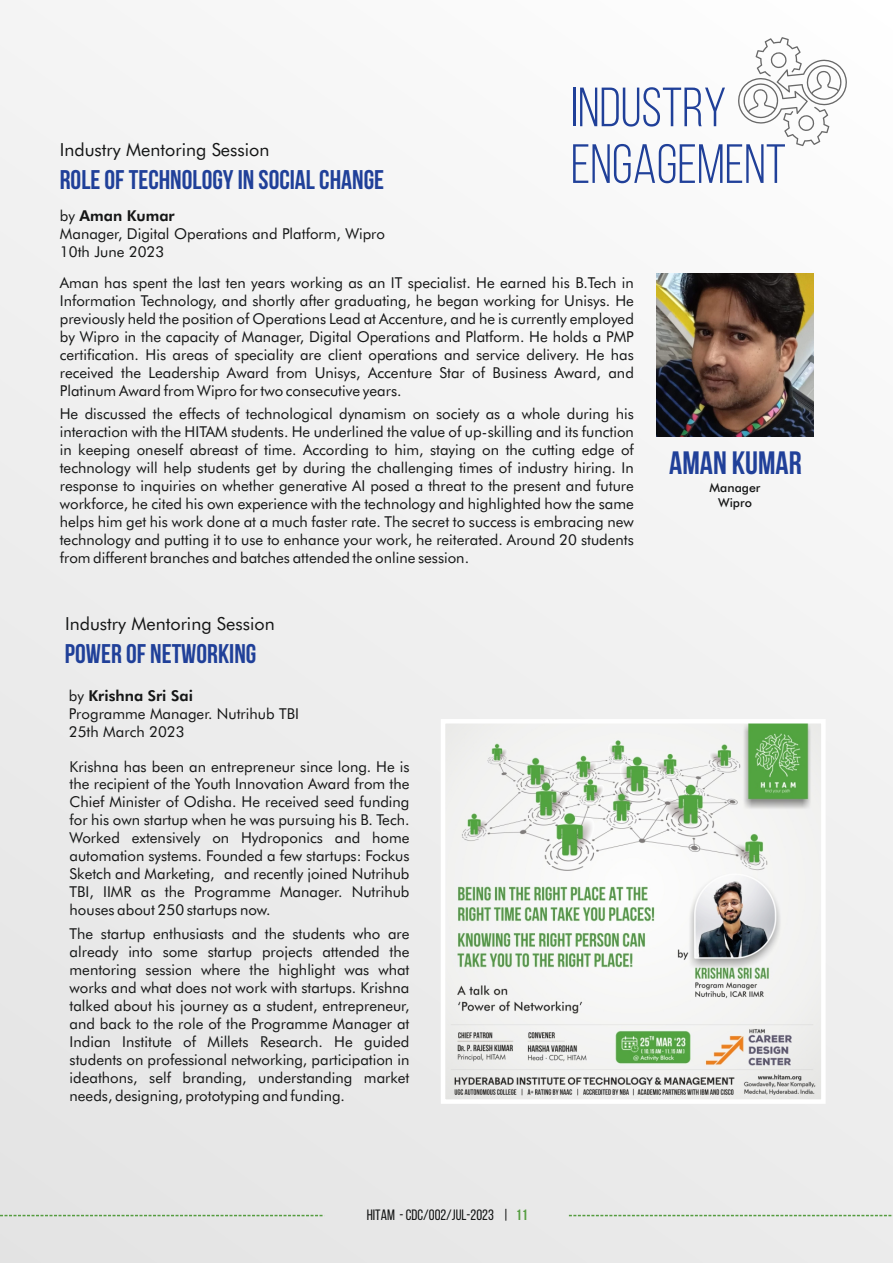
<style>
.page{position:relative;width:893px;height:1263px;background:#f0f0f0}
.page>*{position:absolute;margin:0;border:0;box-sizing:border-box;transform-origin:0 0}
.t1{font:55.2px/56.7px "Bebas Neue";color:#204099}
.t2{font:700 32.4px "Bebas Neue";color:#204099}
.t3{font:700 27px "Bebas Neue";color:#204099}
.t4{font:18px "Futura BT";color:#151616}
.t5{font:15px/18px "Futura BT";color:#151616;text-align:justify}
.t6{font:15px "Bebas Neue";color:#151616}
.t7{font:500 12.3px/14.9px "Futura BT";color:#151616;text-align:center}
.s1{font-weight:800}
.s2{font-weight:700;color:#559d40}
</style>
<div class="page">
<svg style="left:0;top:1215px;width:323px;height:1px"></svg>
<svg style="left:569px;top:1215px;width:324px;height:1px"></svg>
<svg style="left:738px;top:37px;width:109px;height:109px"></svg>
<img style="left:657px;top:273px;width:157px;height:163px">
<img style="left:446px;top:724px;width:375px;height:375px">
<div style="left:441px;top:719px;width:385px;height:385px;border:4px solid #fff"></div>
<p class="t4" style="left:60px;top:142px;width:211px">Industry Mentoring Session</p>
<h3 class="t3" style="left:60px;top:169px;width:326px">ROLE OF TECHNOLOGY IN SOCIAL CHANGE</h3>
<p class="t5" style="left:60px;top:208px;width:327px;text-align:left">by <span class="s1">Aman Kumar<br></span>Manager, Digital Operations and Platform, Wipro<br>10th June 2023</p>
<h1 class="t1" style="left:571px;top:84px;width:217px">INDUSTRY<br>ENGAGEMENT</h1>
<p class="t5" style="left:60px;top:275px;width:576px">Aman has spent the last ten years working as an IT specialist. He earned his B.Tech in Information Technology, and shortly after graduating, he began working for Unisys. He previously held the position of Operations Lead at Accenture, and he is currently employed by Wipro in the capacity of Manager, Digital Operations and Platform. He holds a PMP certification. His areas of speciality are client operations and service delivery. He has received the Leadership Award from Unisys, Accenture Star of Business Award, and Platinum Award from Wipro for two consecutive years.</p>
<p class="t5" style="left:60px;top:406px;width:576px">He discussed the effects of technological dynamism on society as a whole during his interaction with the HITAM students. He underlined the value of up-skilling and its function in keeping oneself abreast of time. According to him, staying on the cutting edge of technology will help students get by during the challenging times of industry hiring. In response to inquiries on whether generative AI posed a threat to the present and future workforce, he cited his own experience with the technology and highlighted how the same helps him get his work done at a much faster rate. The secret to success is embracing new technology and putting it to use to enhance your work, he reiterated. Around 20 students from different branches and batches attended the online session.</p>
<p class="t4" style="left:65px;top:616px;width:211px">Industry Mentoring Session</p>
<h3 class="t3" style="left:65px;top:643px;width:193px">POWER OF NETWORKING</h3>
<p class="t5" style="left:69px;top:688px;width:232px;text-align:left">by <span class="s1">Krishna Sri Sai<br></span>Programme Manager. Nutrihub TBI<br>25th March 2023</p>
<p class="t5" style="left:70px;top:759px;width:341px">Krishna has been an entrepreneur since long. He is the recipient of the Youth Innovation Award from the Chief Minister of Odisha. He received seed funding for his own startup when he was pursuing his B. Tech.<br>Worked extensively on Hydroponics and home automation systems. Founded a few startups: Fockus Sketch and Marketing, and recently joined Nutrihub TBI, IIMR as the Programme Manager. Nutrihub houses about 250 startups now.</p>
<p class="t5" style="left:70px;top:926px;width:341px">The startup enthusiasts and the students who are already into some startup projects attended the mentoring session where the highlight was what works and what does not work with startups. Krishna talked about his journey as a student, entrepreneur, and back to the role of the Programme Manager at Indian Institute of Millets Research. He guided students on professional networking, participation in ideathons, self branding, understanding market needs, designing, prototyping and funding.</p>
<h2 class="t2" style="left:669px;top:450px;width:134px">AMAN KUMAR</h2>
<p class="t7" style="left:710px;top:481px;width:52px">Manager<br>Wipro</p>
<p class="t6" style="left:367px;top:1209px;width:162px">HITAM - CDC/002/Jul-2023 | <span class="s2">11</span></p>
</div>
